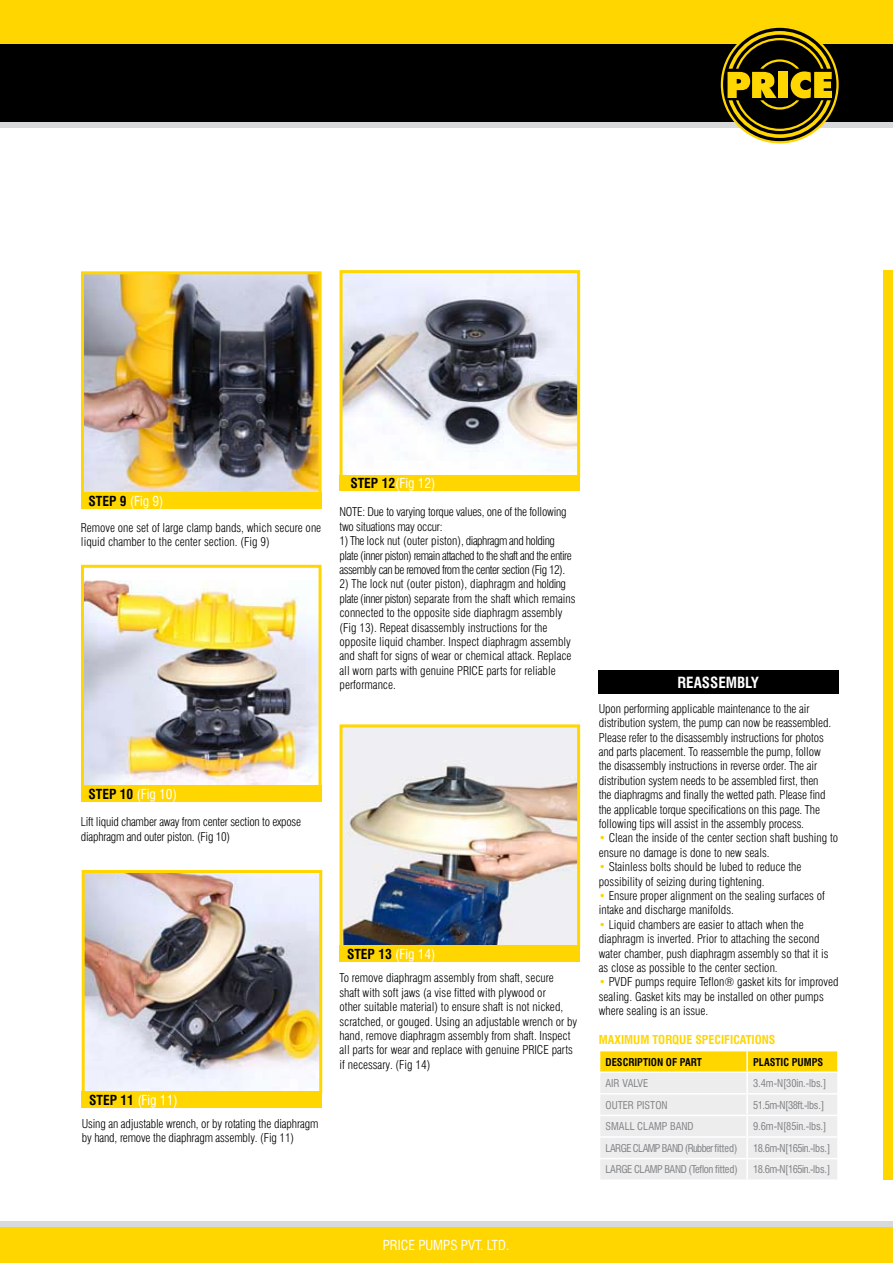
<style>
.page{position:relative;width:893px;height:1263px;background:#fff}
.page>*{position:absolute;margin:0;border:0;box-sizing:border-box;transform-origin:0 0}
.t1{font:700 condensed 15px "Swiss 721 BT";color:#fff}
.t2{font:condensed 13.5px "Swiss 721 BT";color:#fff}
.t3{font:300 condensed 12px/14.4px "Swiss 721 BT";color:#000}
.t4{font:300 condensed 12px/14.4px "Swiss 721 BT";letter-spacing:-.04em;color:#000}
.t5{font:300 condensed 12px/14.4px "Swiss 721 BT";letter-spacing:-.02em;color:#000}
.t6{font:700 condensed 12px "Swiss 721 BT";color:#ffd600}
.t7{font:condensed 10.5px "Swiss 721 BT";letter-spacing:-.015em;color:#808284}
.t8{font:condensed 10.5px "Swiss 721 BT";letter-spacing:-.05em;color:#808284}
.t9{font:700 condensed 10.5px "Swiss 721 BT";color:#000}
.t10{font:condensed 10.5px "Swiss 721 BT";letter-spacing:-.06em;color:#808284}
.t11{font:condensed 10.5px "Swiss 721 BT";letter-spacing:-.04em;color:#808284}
.s1{font-weight:700;color:#000}
.s2{color:#ffd600}
</style>
<div class="page">
<img style="left:86px;top:874px;width:232px;height:216px">
<div style="left:82px;top:870px;width:240px;height:224px;border:3px solid #ffd600"></div>
<div style="left:82px;top:1091px;width:240px;height:17px;background:#ffd600"></div>
<img style="left:343px;top:728px;width:233px;height:217px">
<div style="left:339px;top:724px;width:241px;height:225px;border:3px solid #ffd600"></div>
<div style="left:339px;top:945px;width:241px;height:17px;background:#ffd600"></div>
<svg style="left:599px;top:1051px;width:239px;height:128px;background:#f1eaca"></svg>
<hr style="left:747px;top:1158px;width:92px;height:1px;background:#fff">
<hr style="left:746px;top:1159px;width:2px;height:20px;background:#fff">
<hr style="left:837px;top:1159px;width:2px;height:20px;background:#fff">
<img style="left:85px;top:580px;width:232px;height:204px">
<div style="left:81px;top:565px;width:240px;height:224px;border:3px solid #ffd600"></div>
<div style="left:81px;top:786px;width:240px;height:16px;background:#ffd600"></div>
<div style="left:598px;top:671px;width:241px;height:23px;background:#000"></div>
<img style="left:343px;top:274px;width:233px;height:189px">
<div style="left:339px;top:270px;width:241px;height:208px;border:3px solid #ffd600"></div>
<div style="left:339px;top:475px;width:241px;height:15px;background:#ffd600"></div>
<div style="left:0;top:122px;width:893px;height:6px;background:#d8d9da"></div>
<div style="left:0;top:0;width:893px;height:52px;background:#ffd600"></div>
<div style="left:0;top:44px;width:893px;height:78px;background:#000"></div>
<svg style="left:721px;top:27px;width:118px;height:116px"></svg>
<div style="left:0;top:1223px;width:893px;height:40px;background:#ffd600"></div>
<div style="left:0;top:1221px;width:893px;height:6px;background:#d8d9da"></div>
<div style="left:883px;top:270px;width:10px;height:910px;background:#ffd600"></div>
<img style="left:85px;top:275px;width:232px;height:216px">
<div style="left:81px;top:271px;width:240px;height:224px;border:3px solid #ffd600"></div>
<div style="left:81px;top:492px;width:240px;height:17px;background:#ffd600"></div>
<p class="t2" style="left:88px;top:495px;width:77px"><span class="s1">STEP 9</span> (Fig 9)</p>
<p class="t3" style="left:81px;top:521px;width:242px">Remove one set of large clamp bands, which secure one liquid chamber to the center section. (Fig 9)</p>
<p class="t2" style="left:350px;top:478px;width:87px"><span class="s1">STEP 12</span>(Fig 12)</p>
<p class="t5" style="left:339px;top:506px;width:229px">NOTE: Due to varying torque values, one of the following two situations may occur:</p>
<p class="t4" style="left:339px;top:534px;width:234px">1) The lock nut (outer piston), diaphragm and holding plate (inner piston) remain attached to the shaft and the entire assembly can be removed from the center section (Fig 12).</p>
<p class="t3" style="left:339px;top:578px;width:237px">2) The lock nut (outer piston), diaphragm and holding plate (inner piston) separate from the shaft which remains connected to the opposite side diaphragm assembly (Fig 13). Repeat disassembly instructions for the opposite liquid chamber. Inspect diaphragm assembly and shaft for signs of wear or chemical attack. Replace all worn parts with genuine PRICE parts for reliable performance.</p>
<p class="t2" style="left:88px;top:789px;width:90px"><span class="s1">STEP 10</span> (Fig 10)</p>
<p class="t5" style="left:81px;top:815px;width:222px">Lift liquid chamber away from center section to expose diaphragm and outer piston. (Fig 10)</p>
<p class="t2" style="left:89px;top:1094px;width:90px"><span class="s1">STEP 11</span> (Fig 11)</p>
<p class="t3" style="left:82px;top:1117px;width:238px">Using an adjustable wrench, or by rotating the diaphragm by hand, remove the diaphragm assembly. (Fig 11)</p>
<p class="t2" style="left:347px;top:949px;width:90px"><span class="s1">STEP 13</span> (Fig 14)</p>
<p class="t3" style="left:339px;top:972px;width:239px">To remove diaphragm assembly from shaft, secure<br>shaft with soft jaws (a vise fitted with plywood or<br>other suitable material) to ensure shaft is not nicked, scratched, or gouged. Using an adjustable wrench or by hand, remove diaphragm assembly from shaft. Inspect all parts for wear and replace with genuine PRICE parts if necessary. (Fig 14)</p>
<p class="t1" style="left:678px;top:677px;width:83px">REASSEMBLY</p>
<p class="t3" style="left:599px;top:702px;width:234px">Upon performing applicable maintenance to the air distribution system, the pump can now be reassembled.<br>Please refer to the disassembly instructions for photos and parts placement. To reassemble the pump, follow the disassembly instructions in reverse order. The air distribution system needs to be assembled first, then the diaphragms and finally the wetted path. Please find the applicable torque specifications on this page. The following tips will assist in the assembly process.</p>
<p class="t3" style="left:599px;top:832px;width:241px"><span class="s2">•</span> Clean the inside of the center section shaft bushing to ensure no damage is done to new seals.</p>
<p class="t3" style="left:599px;top:860px;width:204px"><span class="s2">•</span> Stainless bolts should be lubed to reduce the possibility of seizing during tightening.</p>
<p class="t3" style="left:599px;top:889px;width:227px"><span class="s2">•</span> Ensure proper alignment on the sealing surfaces of intake and discharge manifolds.</p>
<p class="t3" style="left:599px;top:918px;width:231px"><span class="s2">•</span> Liquid chambers are easier to attach when the diaphragm is inverted. Prior to attaching the second water chamber, push diaphragm assembly so that it is as close as possible to the center section.</p>
<p class="t3" style="left:599px;top:976px;width:241px"><span class="s2">•</span> PVDF pumps require Teflon® gasket kits for improved sealing. Gasket kits may be installed on other pumps where sealing is an issue.</p>
<p class="t6" style="left:599px;top:1035px;width:178px">MAXIMUM TORQUE SPECIFICATIONS</p>
<p class="t9" style="left:605px;top:1058px;width:98px">DESCRIPTION OF PART</p>
<p class="t9" style="left:753px;top:1058px;width:71px">PLASTIC PUMPS</p>
<p class="t7" style="left:605px;top:1079px;width:44px">AIR VALVE</p>
<p class="t7" style="left:753px;top:1079px;width:75px">3.4m-N[30in.-lbs.]</p>
<p class="t7" style="left:605px;top:1100px;width:64px">OUTER PISTON</p>
<p class="t8" style="left:753px;top:1100px;width:73px">51.5m-N[38ft.-lbs.]</p>
<p class="t7" style="left:605px;top:1122px;width:90px">SMALL CLAMP BAND</p>
<p class="t7" style="left:753px;top:1122px;width:75px">9.6m-N[85in.-lbs.]</p>
<p class="t10" style="left:605px;top:1144px;width:133px">LARGE CLAMP BAND (Rubber fitted)</p>
<p class="t8" style="left:753px;top:1144px;width:79px">18.6m-N[165in.-lbs.]</p>
<p class="t11" style="left:605px;top:1165px;width:134px">LARGE CLAMP BAND (Teflon fitted)</p>
<p class="t8" style="left:753px;top:1165px;width:79px">18.6m-N[165in.-lbs.]</p>
<p class="t2" style="left:383px;top:1239px;width:128px">PRICE PUMPS PVT. LTD.</p>
</div>
